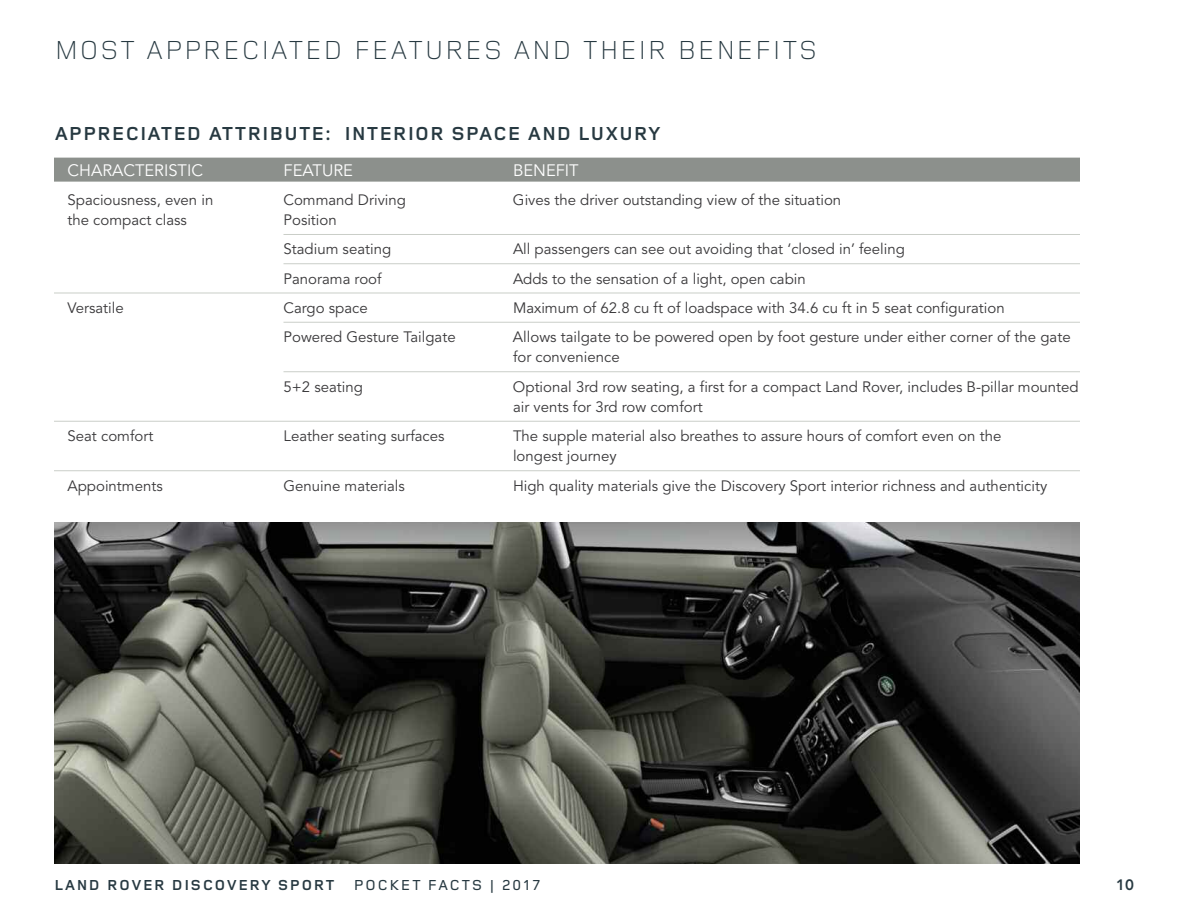
<style>
.page{position:relative;width:1188px;height:918px;background:#fff}
.page>*{position:absolute;margin:0;border:0;box-sizing:border-box;transform-origin:0 0}
.t1{font:300 27px "Land Rover Wide";color:#273941}
.t2{font:700 19.5px "Land Rover Wide";color:#273941}
.t3{font:16.5px "Avenir";color:#fff}
.t4{font:15px/20.2px "Avenir";color:#39383a}
.t5{font:700 15px "Land Rover Wide";letter-spacing:.05em;color:#273941}
.t6{font:800 15px "Avenir";color:#273941}
.s1{font-weight:500}
</style>
<div class="page">
<div style="left:54px;top:158px;width:1026px;height:24px;background:#8c908c"></div>
<hr style="left:284px;top:234px;width:796px;height:1px;background:#cacec8">
<hr style="left:284px;top:263px;width:796px;height:1px;background:#cacec8">
<hr style="left:54px;top:293px;width:1026px;height:1px;background:#cacec8">
<hr style="left:284px;top:322px;width:796px;height:1px;background:#cacec8">
<hr style="left:284px;top:371px;width:796px;height:1px;background:#cacec8">
<hr style="left:54px;top:421px;width:1026px;height:1px;background:#cacec8">
<hr style="left:54px;top:470px;width:1026px;height:1px;background:#cacec8">
<img style="left:54px;top:523px;width:1026px;height:341px">
<h1 class="t1" style="left:54px;top:34px;width:766px">MOST APPRECIATED FEATURES AND THEIR BENEFITS</h1>
<h2 class="t2" style="left:54px;top:121px;width:609px">APPRECIATED ATTRIBUTE: INTERIOR SPACE AND LUXURY</h2>
<p class="t3" style="left:68px;top:160px;width:137px">CHARACTERISTIC</p>
<p class="t3" style="left:284px;top:160px;width:71px">FEATURE</p>
<p class="t3" style="left:513px;top:160px;width:67px">BENEFIT</p>
<p class="t4" style="left:68px;top:190px;width:147px">Spaciousness, even in</p>
<p class="t4" style="left:284px;top:190px;width:124px">Command Driving</p>
<p class="t4" style="left:513px;top:190px;width:330px">Gives the driver outstanding view of the situation</p>
<p class="t4" style="left:68px;top:210px;width:121px">the compact class</p>
<p class="t4" style="left:284px;top:206px;width:109px;line-height:29.2px">Position<br>Stadium seating</p>
<p class="t4" style="left:513px;top:239px;width:393px">All passengers can see out avoiding that ‘closed in’ feeling</p>
<p class="t4" style="left:284px;top:269px;width:100px">Panorama roof</p>
<p class="t4" style="left:513px;top:269px;width:294px">Adds to the sensation of a light, open cabin</p>
<p class="t4" style="left:68px;top:298px;width:58px">Versatile</p>
<p class="t4" style="left:284px;top:298px;width:86px">Cargo space</p>
<p class="t4" style="left:513px;top:298px;width:493px">Maximum of 62.8 cu ft of loadspace with 34.6 cu ft in 5 seat configuration</p>
<p class="t4" style="left:283px;top:327px;width:174px">Powered Gesture Tailgate</p>
<p class="t4" style="left:513px;top:327px;width:559px">Allows tailgate to be powered open by foot gesture under either corner of the gate for convenience</p>
<p class="t4" style="left:283px;top:377px;width:81px">5+2 seating</p>
<p class="t4" style="left:513px;top:377px;width:567px">Optional 3rd row seating, a first for a compact Land Rover, includes B-pillar mounted air vents for 3rd row comfort</p>
<p class="t4" style="left:68px;top:426px;width:87px">Seat comfort</p>
<p class="t4" style="left:284px;top:426px;width:163px">Leather seating surfaces</p>
<p class="t4" style="left:513px;top:426px;width:490px">The supple material also breathes to assure hours of comfort even on the longest journey</p>
<p class="t4" style="left:68px;top:476px;width:97px">Appointments</p>
<p class="t4" style="left:284px;top:476px;width:123px">Genuine materials</p>
<p class="t4" style="left:513px;top:476px;width:536px">High quality materials give the Discovery Sport interior richness and authenticity</p>
<p class="t5" style="left:54px;top:876px;width:488px">LAND ROVER DISCOVERY SPORT <span class="s1">POCKET FACTS | 2017</span></p>
<p class="t6" style="left:1116px;top:873px;width:19px">10</p>
</div>
